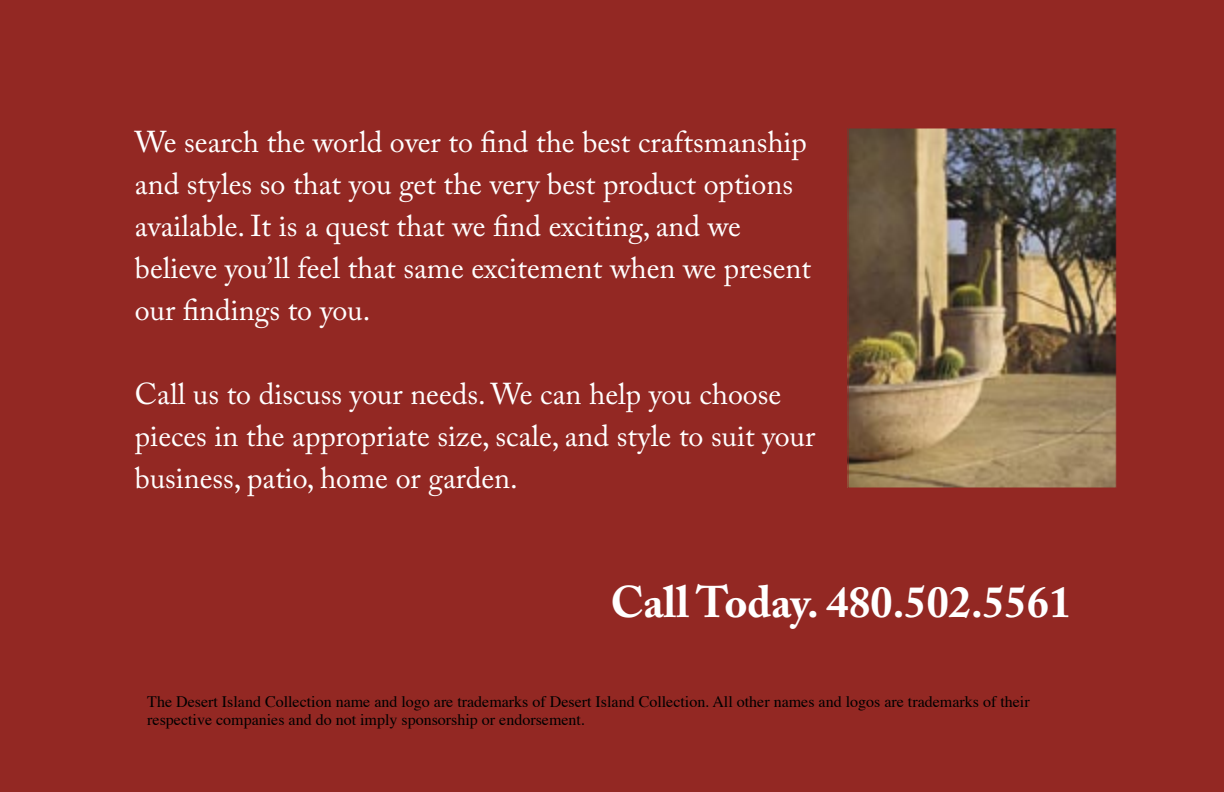
<style>
.page{position:relative;width:1224px;height:792px;background:#932823}
.page>*{position:absolute;margin:0;border:0;box-sizing:border-box;transform-origin:0 0}
.t1{font:700 44px "Adobe Caslon Pro";color:#fff}
.t2{font:30px/42px "Adobe Caslon Pro";color:#fff}
.t3{font:16px/18px "Times";color:#000}
</style>
<div class="page">
<img style="left:850px;top:130px;width:265px;height:356px">
<div style="left:848px;top:128px;width:269px;height:360px;border:1px solid #932823"></div>
<p class="t2" style="left:135px;top:121px;width:678px">We search the world over to find the best craftsmanship and styles so that you get the very best product options available. It is a quest that we find exciting, and we believe you’ll feel that same excitement when we present our findings to you.</p>
<p class="t2" style="left:135px;top:373px;width:682px">Call us to discuss your needs. We can help you choose pieces in the appropriate size, scale, and style to suit your business, patio, home or garden.</p>
<p class="t1" style="left:610px;top:576px;width:462px">Call Today. 480.502.5561</p>
<p class="t3" style="left:147px;top:693px;width:884px">The Desert Island Collection name and logo are trademarks of Desert Island Collection. All other names and logos are trademarks of their respective companies and do not imply sponsorship or endorsement.</p>
</div>
